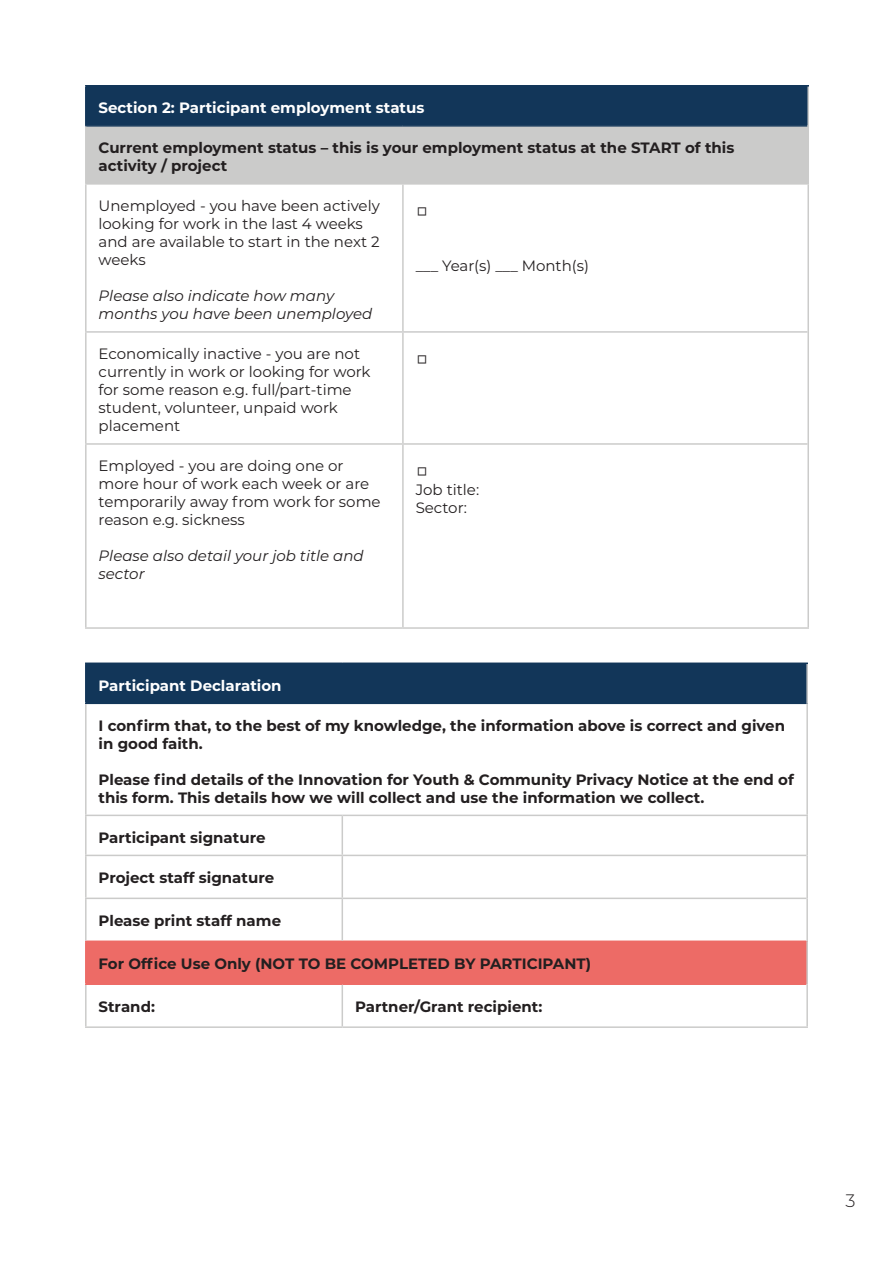
<style>
.page{position:relative;width:893px;height:1263px;background:#fff}
.page>*{position:absolute;margin:0;border:0;box-sizing:border-box;transform-origin:0 0}
.t1{font:21px "Montserrat";color:#231f20}
.t2{font:300 18px "Montserrat";color:#231f20}
.t3{font:700 15px/18px "Montserrat";color:#231f20}
.t4{font:15px/18px "Montserrat";color:#231f20}
.t5{font:italic 15px/18px "Montserrat";color:#231f20}
.t6{font:700 15px "Montserrat";color:#fff}
</style>
<div class="page">
<div style="left:86px;top:86px;width:722px;height:40px;background:#123659"></div>
<div style="left:86px;top:126px;width:722px;height:58px;background:#cbcbca"></div>
<hr style="left:85px;top:85px;width:318px;height:2px;background:#123659">
<hr style="left:85px;top:87px;width:2px;height:38px;background:#123659">
<hr style="left:403px;top:85px;width:406px;height:2px;background:#123659">
<hr style="left:85px;top:125px;width:318px;height:2px;background:#123659">
<hr style="left:403px;top:125px;width:404px;height:2px;background:#123659">
<hr style="left:807px;top:87px;width:2px;height:39px;background:#cbcbca">
<hr style="left:85px;top:127px;width:2px;height:56px;background:#cbcbca">
<hr style="left:807px;top:126px;width:2px;height:57px;background:#cbcbca">
<hr style="left:85px;top:183px;width:318px;height:2px;background:#cbcbca">
<hr style="left:85px;top:185px;width:2px;height:146px;background:#cbcbca">
<hr style="left:403px;top:183px;width:406px;height:2px;background:#cbcbca">
<hr style="left:402px;top:185px;width:2px;height:146px;background:#cbcbca">
<hr style="left:85px;top:331px;width:318px;height:2px;background:#cbcbca">
<hr style="left:85px;top:333px;width:2px;height:110px;background:#cbcbca">
<hr style="left:403px;top:331px;width:404px;height:2px;background:#cbcbca">
<hr style="left:402px;top:333px;width:2px;height:110px;background:#cbcbca">
<hr style="left:85px;top:443px;width:318px;height:2px;background:#cbcbca">
<hr style="left:85px;top:445px;width:2px;height:182px;background:#cbcbca">
<hr style="left:403px;top:443px;width:404px;height:2px;background:#cbcbca">
<hr style="left:402px;top:445px;width:2px;height:182px;background:#cbcbca">
<hr style="left:85px;top:627px;width:318px;height:2px;background:#cbcbca">
<hr style="left:403px;top:627px;width:406px;height:2px;background:#cbcbca">
<hr style="left:807px;top:185px;width:2px;height:147px;background:#cbcbca">
<hr style="left:807px;top:332px;width:2px;height:112px;background:#cbcbca">
<hr style="left:807px;top:444px;width:2px;height:183px;background:#cbcbca">
<div style="left:86px;top:663px;width:721px;height:40px;background:#123659"></div>
<div style="left:86px;top:941px;width:721px;height:43px;background:#ed6b66"></div>
<hr style="left:85px;top:662px;width:257px;height:2px;background:#123659">
<hr style="left:85px;top:664px;width:2px;height:38px;background:#123659">
<hr style="left:342px;top:662px;width:466px;height:2px;background:#123659">
<hr style="left:85px;top:702px;width:257px;height:2px;background:#123659">
<hr style="left:342px;top:702px;width:464px;height:2px;background:#123659">
<hr style="left:85px;top:940px;width:257px;height:2px;background:#ed6b66">
<hr style="left:85px;top:942px;width:2px;height:41px;background:#ed6b66">
<hr style="left:342px;top:940px;width:464px;height:2px;background:#ed6b66">
<hr style="left:85px;top:983px;width:257px;height:2px;background:#ed6b66">
<hr style="left:342px;top:983px;width:464px;height:2px;background:#ed6b66">
<hr style="left:806px;top:664px;width:2px;height:39px;background:#cbcbca">
<hr style="left:85px;top:704px;width:2px;height:111px;background:#cbcbca">
<hr style="left:806px;top:703px;width:2px;height:112px;background:#cbcbca">
<hr style="left:85px;top:815px;width:257px;height:1px;background:#cbcbca">
<hr style="left:85px;top:816px;width:2px;height:39px;background:#cbcbca">
<hr style="left:342px;top:815px;width:466px;height:1px;background:#cbcbca">
<hr style="left:342px;top:816px;width:1px;height:39px;background:#cbcbca">
<hr style="left:85px;top:855px;width:257px;height:1px;background:#cbcbca">
<hr style="left:85px;top:856px;width:2px;height:41px;background:#cbcbca">
<hr style="left:342px;top:855px;width:464px;height:1px;background:#cbcbca">
<hr style="left:342px;top:856px;width:1px;height:41px;background:#cbcbca">
<hr style="left:85px;top:897px;width:257px;height:2px;background:#cbcbca">
<hr style="left:85px;top:899px;width:2px;height:41px;background:#cbcbca">
<hr style="left:342px;top:897px;width:464px;height:2px;background:#cbcbca">
<hr style="left:342px;top:899px;width:1px;height:41px;background:#cbcbca">
<hr style="left:85px;top:985px;width:2px;height:41px;background:#cbcbca">
<hr style="left:342px;top:985px;width:1px;height:41px;background:#cbcbca">
<hr style="left:85px;top:1026px;width:257px;height:2px;background:#cbcbca">
<hr style="left:342px;top:1026px;width:466px;height:2px;background:#cbcbca">
<hr style="left:806px;top:816px;width:2px;height:39px;background:#cbcbca">
<hr style="left:806px;top:855px;width:2px;height:43px;background:#cbcbca">
<hr style="left:806px;top:898px;width:2px;height:43px;background:#cbcbca">
<hr style="left:806px;top:941px;width:2px;height:43px;background:#cbcbca">
<hr style="left:806px;top:984px;width:2px;height:42px;background:#cbcbca">
<p class="t6" style="left:99px;top:97px;width:327px">Section 2: Participant employment status</p>
<p class="t3" style="left:99px;top:138px;width:637px">Current employment status – this is your employment status at the START of this activity / project</p>
<p class="t4" style="left:99px;top:196px;width:283px">Unemployed - you have been actively looking for work in the last 4 weeks and are available to start in the next 2 weeks</p>
<p class="t5" style="left:99px;top:286px;width:275px">Please also indicate how many months you have been unemployed</p>
<p class="t1" style="left:416px;top:195px;width:14px">□</p>
<p class="t4" style="left:416px;top:256px;width:175px">___ Year(s) ___ Month(s)</p>
<p class="t4" style="left:99px;top:344px;width:274px">Economically inactive - you are not currently in work or looking for work for some reason e.g. full/part-time student, volunteer, unpaid work placement</p>
<p class="t1" style="left:416px;top:343px;width:14px">□</p>
<p class="t4" style="left:99px;top:456px;width:284px">Employed - you are doing one or more hour of work each week or are temporarily away from work for some reason e.g. sickness</p>
<p class="t5" style="left:99px;top:546px;width:267px">Please also detail your job title and sector</p>
<p class="t1" style="left:416px;top:455px;width:14px">□</p>
<p class="t4" style="left:416px;top:480px;width:65px">Job title:</p>
<p class="t4" style="left:416px;top:498px;width:53px">Sector:</p>
<p class="t6" style="left:99px;top:674px;width:184px">Participant Declaration</p>
<p class="t3" style="left:99px;top:715px;width:688px">I confirm that, to the best of my knowledge, the information above is correct and given in good faith.</p>
<p class="t3" style="left:99px;top:769px;width:697px">Please find details of the Innovation for Youth &amp; Community Privacy Notice at the end of this form. This details how we will collect and use the information we collect.</p>
<p class="t3" style="left:99px;top:827px;width:168px">Participant signature</p>
<p class="t3" style="left:99px;top:868px;width:177px">Project staff signature</p>
<p class="t3" style="left:99px;top:910px;width:184px">Please print staff name</p>
<p class="t3" style="left:99px;top:953px;width:494px">For Office Use Only (NOT TO BE COMPLETED BY PARTICIPANT)</p>
<p class="t3" style="left:99px;top:996px;width:58px">Strand:</p>
<p class="t3" style="left:355px;top:996px;width:189px">Partner/Grant recipient:</p>
<p class="t2" style="left:845px;top:1188px;width:12px">3</p>
</div>
